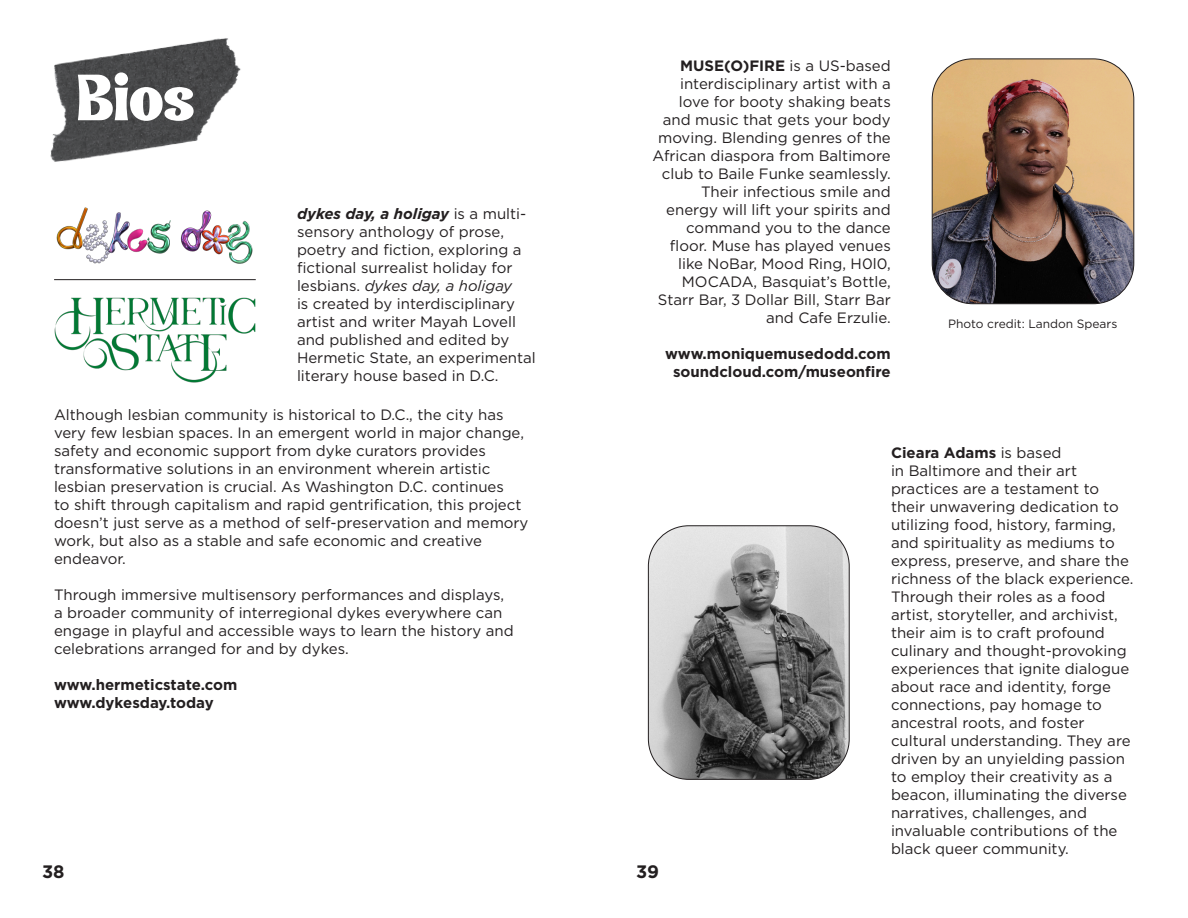
<style>
.page{position:relative;width:1188px;height:918px;background:#fff}
.page>*{position:absolute;margin:0;border:0;box-sizing:border-box;transform-origin:0 0}
.t1{font:63px "Murays";color:#fff}
.t2{font:700 18px "Gotham";color:#231f20}
.t3{font:15px/18px "Gotham";color:#231f20}
.t4{font:700 15px/18px "Gotham";color:#231f20;text-align:center}
.t5{font:12px "Gotham";color:#231f20}
.s1{font-weight:700;font-style:italic}
.s2{font-style:italic}
.s3{font-weight:700}
</style>
<div class="page">
<img style="left:50px;top:38px;width:191px;height:124px">
<img style="left:932px;top:59px;width:202px;height:245px">
<div style="left:932px;top:58px;width:202px;height:246px;border:1px solid #231f20;border-radius:40px"></div>
<img style="left:56px;top:207px;width:197px;height:57px">
<img style="left:54px;top:297px;width:202px;height:86px">
<img style="left:648px;top:526px;width:201px;height:253px">
<div style="left:648px;top:525px;width:202px;height:255px;border:1px solid #231f20;border-radius:40px"></div>
<hr style="left:54px;top:279px;width:202px;height:1px;background:#231f20">
<p class="t1" style="left:76px;top:57px;width:120px">Bios</p>
<p class="t3" style="left:297px;top:204px;width:240px"><span class="s1">dykes day, a holigay</span> is a multi&shy;sensory anthology of prose, poetry and fiction, exploring a fictional surrealist holiday for lesbians. <span class="s2">dykes day, a holigay<br></span>is created by interdisciplinary artist and writer Mayah Lovell and published and edited by<br>Hermetic State, an experimental literary house based in D.C.</p>
<p class="t3" style="left:54px;top:405px;width:476px">Although lesbian community is historical to D.C., the city has very few lesbian spaces. In an emergent world in major change, safety and economic support from dyke curators provides transformative solutions in an environment wherein artistic lesbian preservation is crucial. As Washington D.C. continues<br>to shift through capitalism and rapid gentrification, this project doesn’t just serve as a method of self-preservation and memory work, but also as a stable and safe economic and creative endeavor.</p>
<p class="t3" style="left:54px;top:585px;width:461px">Through immersive multisensory performances and displays, a broader community of interregional dykes everywhere can engage in playful and accessible ways to learn the history and celebrations arranged for and by dykes.</p>
<p class="t4" style="left:54px;top:675px;width:185px;text-align:left">www.hermeticstate.com www.dykesday.today</p>
<p class="t3" style="left:652px;top:56px;width:240px;text-align:right"><span class="s3">MUSE(O)FIRE</span> is a US-based interdisciplinary artist with a love for booty shaking beats and music that gets your body moving. Blending genres of the<br>African diaspora from Baltimore club to Baile Funke seamlessly.<br>Their infectious smile and energy will lift your spirits and command you to the dance floor. Muse has played venues like NoBar, Mood Ring, H0l0,<br>MOCADA, Basquiat’s Bottle,<br>Starr Bar, 3 Dollar Bill, Starr Bar and Cafe Erzulie.</p>
<p class="t4" style="left:665px;top:344px;width:227px">www.moniquemusedodd.com soundcloud.com/museonfire</p>
<p class="t5" style="left:948px;top:317px;width:171px">Photo credit: Landon Spears</p>
<p class="t3" style="left:891px;top:443px;width:244px"><span class="s3">Cieara Adams</span> is based<br>in Baltimore and their art practices are a testament to their unwavering dedication to utilizing food, history, farming, and spirituality as mediums to express, preserve, and share the richness of the black experience.<br>Through their roles as a food artist, storyteller, and archivist, their aim is to craft profound culinary and thought-provoking experiences that ignite dialogue about race and identity, forge connections, pay homage to ancestral roots, and foster cultural understanding. They are driven by an unyielding passion to employ their creativity as a beacon, illuminating the diverse narratives, challenges, and invaluable contributions of the black queer community.</p>
<p class="t2" style="left:42px;top:860px;width:24px">38</p>
<p class="t2" style="left:636px;top:860px;width:25px">39</p>
</div>
